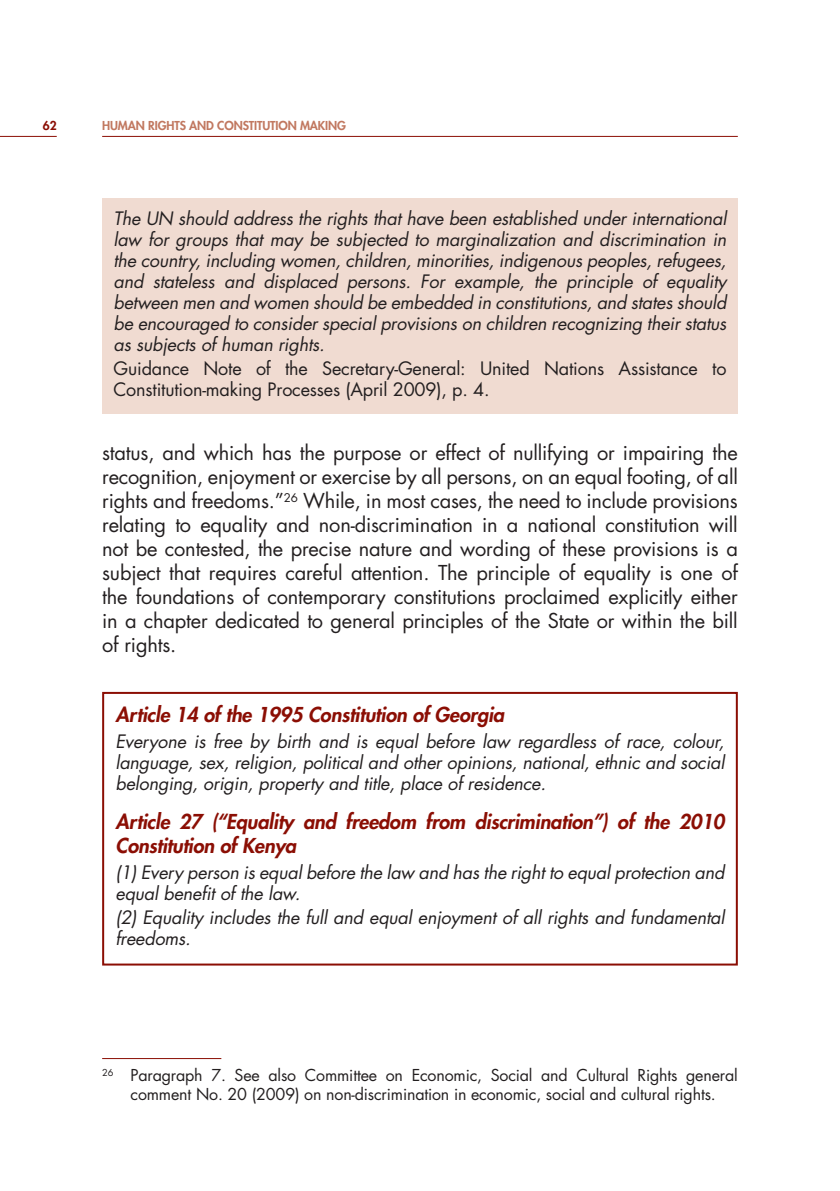
<style>
.page{position:relative;width:840px;height:1191px;background:#fff}
.page>*{position:absolute;margin:0;border:0;box-sizing:border-box;transform-origin:0 0}
.t1{font:20px/24px "Futura Std";letter-spacing:-.01em;color:#231f20;text-align:justify}
.t2{font:italic 800 20px/24px "Futura Std";letter-spacing:-.01em;color:#8b0e04}
.t3{font:italic 18px/21px "Futura Std";letter-spacing:-.01em;color:#231f20;text-align:justify}
.t4{font:18px/21px "Futura Std";letter-spacing:-.01em;color:#231f20}
.t5{font:16px/19px "Futura Std";letter-spacing:-.01em;color:#231f20;text-align:center}
.t6{font:800 12px "Futura Std";letter-spacing:-.01em;color:#c17860}
.t7{font:800 12px "Futura Std";color:#8b0e04}
</style>
<div class="page">
<hr style="left:102px;top:136px;width:635px;height:1px;background:#8b0e04">
<hr style="left:0;top:136px;width:57px;height:1px;background:#8b0e04">
<hr style="left:102px;top:1058px;width:119px;height:1px;background:#8b0e04">
<div style="left:102px;top:198px;width:635px;height:216px;background:#f0dbd1"></div>
<div style="left:102px;top:692px;width:635px;height:273px;border:2px solid #8b0e04"></div>
<p class="t7" style="left:43px;top:120px;width:15px">62</p>
<p class="t6" style="left:102px;top:120px;width:245px">HUMAN RIGHTS AND CONSTITUTION MAKING</p>
<p class="t3" style="left:113px;top:209px;width:614px">The UN should address the rights that have been established under international law for groups that may be subjected to marginalization and discrimination in the country, including women, children, minorities, indigenous peoples, refugees, and stateless and displaced persons. For example, the principle of equality between men and women should be embedded in constitutions, and states should be encouraged to consider special provisions on children recognizing their status as subjects of human rights.</p>
<p class="t4" style="left:113px;top:359px;width:614px">Guidance Note of the Secretary-General: United Nations Assistance to<br>Constitution-making Processes (April 2009), p. 4.</p>
<p class="t1" style="left:102px;top:442px;width:637px">status, and which has the purpose or effect of nullifying or impairing the recognition, enjoyment or exercise by all persons, on an equal footing, of all rights and freedoms.”<sup>26</sup> While, in most cases, the need to include provisions relating to equality and non-discrimination in a national constitution will not be contested, the precise nature and wording of these provisions is a subject that requires careful attention. The principle of equality is one of the foundations of contemporary constitutions proclaimed explicitly either in a chapter dedicated to general principles of the State or within the bill of rights.</p>
<p class="t2" style="left:115px;top:703px;width:390px">Article 14 of the 1995 Constitution of Georgia</p>
<p class="t3" style="left:115px;top:732px;width:610px">Everyone is free by birth and is equal before law regardless of race, colour, language, sex, religion, political and other opinions, national, ethnic and social belonging, origin, property and title, place of residence.</p>
<p class="t2" style="left:115px;top:810px;width:610px">Article 27 (“Equality and freedom from discrimination”) of the 2010<br>Constitution of Kenya</p>
<p class="t3" style="left:115px;top:863px;width:610px">(1) Every person is equal before the law and has the right to equal protection and equal benefit of the law.</p>
<p class="t3" style="left:115px;top:908px;width:610px">(2) Equality includes the full and equal enjoyment of all rights and fundamental freedoms.</p>
<p class="t5" style="left:102px;top:1067px;width:636px"><sup>26</sup> Paragraph 7. See also Committee on Economic, Social and Cultural Rights general comment No. 20 (2009) on non-discrimination in economic, social and cultural rights.</p>
</div>
